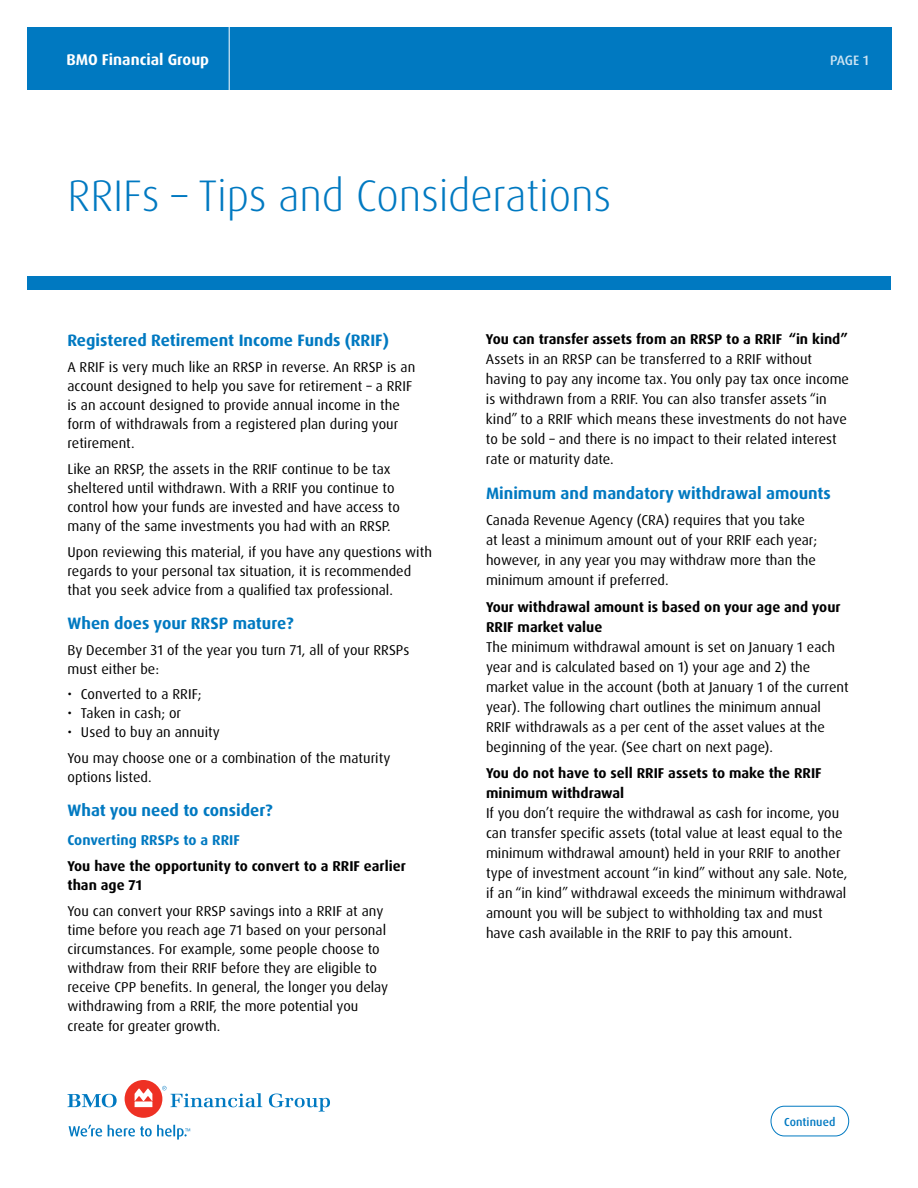
<style>
.page{position:relative;width:918px;height:1188px;background:#fff}
.page>*{position:absolute;margin:0;border:0;box-sizing:border-box;transform-origin:0 0}
.t1{font:300 44.25px "Dax Pro";letter-spacing:-.005em;color:#0079c1}
.t2{font:700 16.5px "Dax Pro";color:#0079c1}
.t3{font:700 15.6px "Dax Pro";color:#fff}
.t4{font:14.25px/20px "Dax Pro";color:#000}
.t5{font:700 14.25px/20px "Dax Pro";color:#000}
.t6{font:700 14.25px "Dax Pro";color:#0079c1}
.t7{font:500 13.65px "Dax Pro";color:#cce4f3}
.t8{font:500 11.55px "Dax Pro";letter-spacing:.01em;color:#0079c1}
</style>
<div class="page">
<div style="left:27px;top:277px;width:864px;height:13px;background:#0079c1"></div>
<div style="left:27px;top:28px;width:865px;height:62px;background:#0079c1"></div>
<hr style="left:229px;top:13px;width:1px;height:81px;background:#fff">
<svg style="left:67px;top:1094px;width:50px;height:13px"></svg>
<div style="left:125px;top:1080px;width:37px;height:38px;background:#ee3124;border-radius:50%"></div>
<svg style="left:135px;top:1089px;width:17px;height:18px"></svg>
<svg style="left:162px;top:1086px;width:100px;height:21px"></svg>
<svg style="left:269px;top:1094px;width:61px;height:18px"></svg>
<svg style="left:69px;top:1125px;width:33px;height:12px"></svg>
<svg style="left:108px;top:1125px;width:82px;height:15px"></svg>
<svg style="left:771px;top:1106px;width:78px;height:30px"></svg>
<p class="t3" style="left:66px;top:50px;width:144px">BMO Financial Group</p>
<p class="t7" style="left:830px;top:52px;width:40px">PAGE 1</p>
<p class="t1" style="left:68px;top:167px;width:545px">RRIFs – Tips and Considerations</p>
<h1 class="t2" style="left:68px;top:329px;width:323px">Registered Retirement Income Funds (RRIF)</h1>
<p class="t4" style="left:68px;top:357px;width:349px;line-height:19px">A RRIF is very much like an RRSP in reverse. An RRSP is an account designed to help you save for retirement – a RRIF is an account designed to provide annual income in the form of withdrawals from a registered plan during your retirement.</p>
<p class="t4" style="left:68px;top:459px;width:334px;line-height:19px">Like an RRSP, the assets in the RRIF continue to be tax sheltered until withdrawn. With a RRIF you continue to control how your funds are invested and have access to many of the same investments you had with an RRSP.</p>
<p class="t4" style="left:68px;top:542px;width:366px;line-height:19px">Upon reviewing this material, if you have any questions with regards to your personal tax situation, it is recommended that you seek advice from a qualified tax professional.</p>
<h1 class="t2" style="left:68px;top:612px;width:228px">When does your RRSP mature?</h1>
<p class="t4" style="left:68px;top:640px;width:343px;line-height:19px">By December 31 of the year you turn 71, all of your RRSPs must either be:</p>
<p class="t4" style="left:68px;top:685px;width:136px">• Converted to a RRIF;</p>
<p class="t4" style="left:68px;top:704px;width:115px">• Taken in cash; or</p>
<p class="t4" style="left:68px;top:723px;width:154px">• Used to buy an annuity</p>
<p class="t4" style="left:68px;top:749px;width:324px;line-height:19px">You may choose one or a combination of the maturity options listed.</p>
<h1 class="t2" style="left:68px;top:800px;width:207px">What you need to consider?</h1>
<h2 class="t6" style="left:68px;top:831px;width:174px">Converting RRSPs to a RRIF</h2>
<h3 class="t5" style="left:68px;top:856px;width:340px;line-height:19px">You have the opportunity to convert to a RRIF earlier than age 71</h3>
<p class="t4" style="left:68px;top:901px;width:322px;line-height:19.2px">You can convert your RRSP savings into a RRIF at any time before you reach age 71 based on your personal circumstances. For example, some people choose to withdraw from their RRIF before they are eligible to receive CPP benefits. In general, the longer you delay withdrawing from a RRIF, the more potential you create for greater growth.</p>
<h3 class="t5" style="left:486px;top:329px;width:363px">You can transfer assets from an RRSP to a RRIF “in kind”</h3>
<p class="t4" style="left:486px;top:349px;width:365px">Assets in an RRSP can be transferred to a RRIF without having to pay any income tax. You only pay tax once income is withdrawn from a RRIF. You can also transfer assets “in kind” to a RRIF which means these investments do not have to be sold – and there is no impact to their related interest rate or maturity date.</p>
<h1 class="t2" style="left:486px;top:482px;width:347px">Minimum and mandatory withdrawal amounts</h1>
<p class="t4" style="left:486px;top:511px;width:333px">Canada Revenue Agency (CRA) requires that you take at least a minimum amount out of your RRIF each year; however, in any year you may withdraw more than the minimum amount if preferred.</p>
<h2 class="t5" style="left:486px;top:597px;width:356px">Your withdrawal amount is based on your age and your<br>RRIF market value</h2>
<p class="t4" style="left:486px;top:637px;width:364px">The minimum withdrawal amount is set on January 1 each year and is calculated based on 1) your age and 2) the market value in the account (both at January 1 of the current year). The following chart outlines the minimum annual RRIF withdrawals as a per cent of the asset values at the beginning of the year. (See chart on next page).</p>
<h2 class="t5" style="left:486px;top:764px;width:337px">You do not have to sell RRIF assets to make the RRIF minimum withdrawal</h2>
<p class="t4" style="left:486px;top:803px;width:363px">If you don’t require the withdrawal as cash for income, you can transfer specific assets (total value at least equal to the minimum withdrawal amount) held in your RRIF to another type of investment account “in kind” without any sale. Note, if an “in kind” withdrawal exceeds the minimum withdrawal amount you will be subject to withholding tax and must have cash available in the RRIF to pay this amount.</p>
<p class="t8" style="left:784px;top:1114px;width:53px">Continued</p>
</div>
